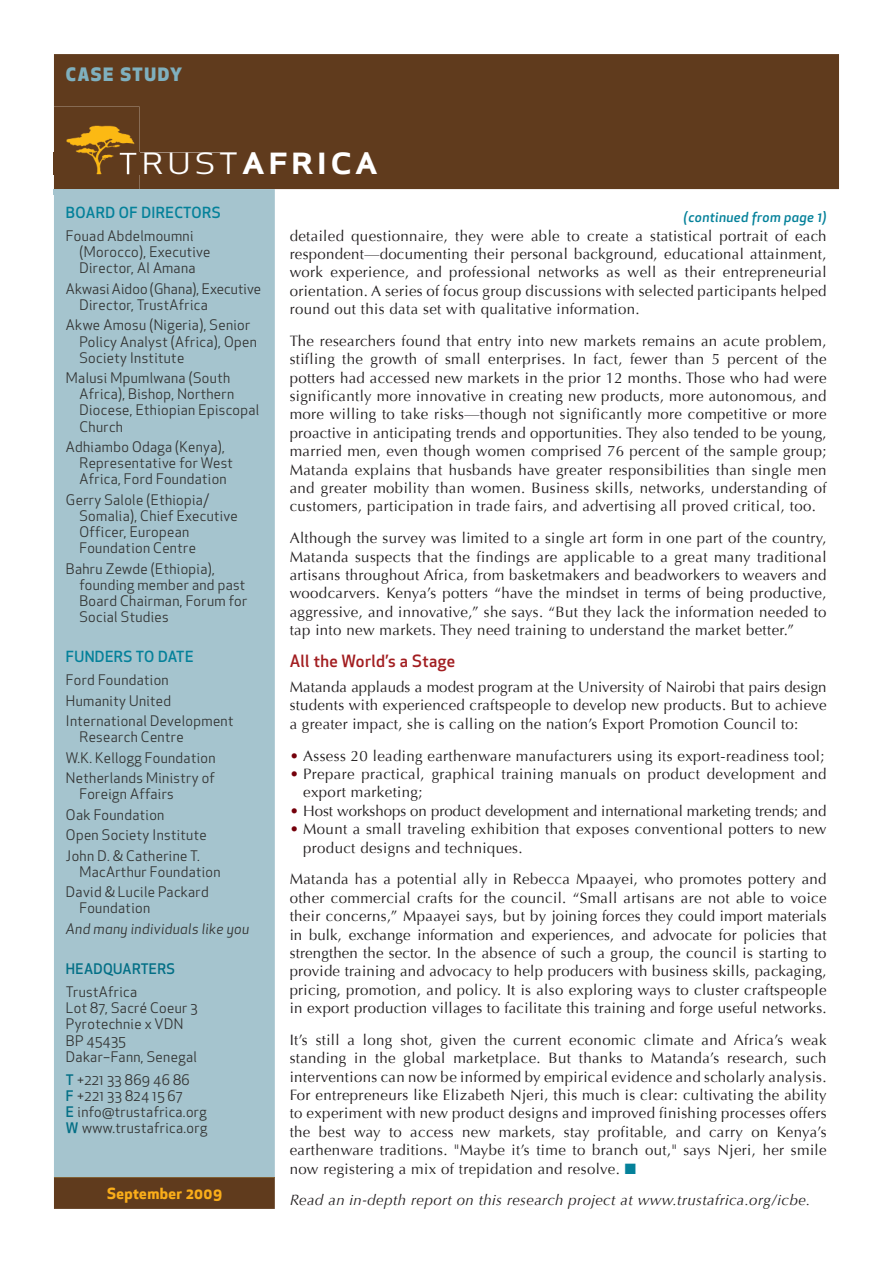
<style>
.page{position:relative;width:893px;height:1263px;background:#fff}
.page>*{position:absolute;margin:0;border:0;box-sizing:border-box;transform-origin:0 0}
.t1{font:28.5px "Apex Sans Bold C";letter-spacing:.1em;color:#fff;scale:1.2 1}
.t2{font:800 18px "Apex New";letter-spacing:.09em;color:#7fb0be}
.t3{font:500 16.5px "Apex New";letter-spacing:.025em;color:#a21d20}
.t4{font:15px/18.5px "Optima";letter-spacing:.025em;color:#231f20;text-align:justify}
.t5{font:15px "Optima";color:#231f20}
.t6{font:italic 15px "Optima";letter-spacing:.025em;color:#231f20}
.t7{font:500 15px "Apex New";letter-spacing:.025em;color:#04819a}
.t8{font:700 15px "Apex New";letter-spacing:.025em;color:#faad19}
.t9{font:14.25px/16.2px "Apex New";letter-spacing:.025em;color:#323332}
.t10{font:italic 14.25px "Apex New";letter-spacing:.025em;color:#323332}
.t11{font:500 14.25px "Apex New";letter-spacing:.025em;color:#036f86}
.t12{font:italic 500 13.5px "Apex New";letter-spacing:.025em;color:#04819a}
.s1{font-family:"Apex Sans Book C"}
.s2{font-weight:500;color:#036f86}
.s3{color:#75000b}
.s4{color:#04819a}
</style>
<div class="page">
<div style="left:54px;top:1178px;width:221px;height:31px;background:#603b1d"></div>
<div style="left:54px;top:54px;width:785px;height:135px;background:#603b1d"></div>
<div style="left:140px;top:153px;width:97px;height:22px;background:#603b1d"></div>
<div style="left:54px;top:189px;width:221px;height:988px;background:#a5c4ce"></div>
<hr style="left:54px;top:1177px;width:221px;height:1px;background:#816135">
<img style="left:54px;top:107px;width:86px;height:87px">
<img style="left:54px;top:153px;width:86px;height:22px">
<img style="left:120px;top:153px;width:17px;height:22px">
<p class="t2" style="left:66px;top:67px;width:118px">CASE STUDY</p>
<h1 class="t1" style="left:118px;top:148px;width:218px"><span class="s1">TRUST</span>AFRICA</h1>
<p class="t7" style="left:66px;top:207px;width:156px">BOARD OF DIRECTORS</p>
<p class="t9" style="left:79px;top:229px;width:133px;text-indent:-13px">Fouad Abdelmoumni (Morocco), Executive<br>Director, Al Amana</p>
<p class="t9" style="left:79px;top:282px;width:183px;text-indent:-13px">Akwasi Aidoo (Ghana), Executive<br>Director, TrustAfrica</p>
<p class="t9" style="left:79px;top:319px;width:179px;text-indent:-13px">Akwe Amosu (Nigeria), Senior<br>Policy Analyst (Africa), Open<br>Society Institute</p>
<p class="t9" style="left:79px;top:371px;width:181px;text-indent:-13px">Malusi Mpumlwana (South<br>Africa), Bishop, Northern<br>Diocese, Ethiopian Episcopal<br>Church</p>
<p class="t9" style="left:79px;top:440px;width:155px;text-indent:-13px">Adhiambo Odaga (Kenya),<br>Representative for West<br>Africa, Ford Foundation</p>
<p class="t9" style="left:79px;top:493px;width:160px;text-indent:-13px">Gerry Salole (Ethiopia/<br>Somalia), Chief Executive<br>Officer, European<br>Foundation Centre</p>
<p class="t9" style="left:79px;top:562px;width:169px;text-indent:-13px">Bahru Zewde (Ethiopia), founding member and past<br>Board Chairman, Forum for<br>Social Studies</p>
<p class="t7" style="left:66px;top:651px;width:129px">FUNDERS TO DATE</p>
<p class="t9" style="left:66px;top:671px;width:169px;line-height:20.4px">Ford Foundation<br>Humanity United<br>International Development</p>
<p class="t9" style="left:66px;top:728px;width:151px;line-height:20.4px;text-indent:13px">Research Centre<br>W.K. Kellogg Foundation<br>Netherlands Ministry of</p>
<p class="t9" style="left:66px;top:785px;width:142px;line-height:20.4px;text-indent:13px">Foreign Affairs<br>Oak Foundation<br>Open Society Institute<br>John D. &amp; Catherine T.</p>
<p class="t9" style="left:66px;top:863px;width:156px;line-height:20.4px;text-indent:13px">MacArthur Foundation<br>David &amp; Lucile Packard</p>
<p class="t9" style="left:79px;top:901px;width:72px">Foundation</p>
<p class="t10" style="left:66px;top:923px;width:185px">And many individuals like you</p>
<p class="t11" style="left:66px;top:963px;width:111px">HEADQUARTERS</p>
<p class="t9" style="left:66px;top:985px;width:133px">TrustAfrica<br>Lot 87, Sacré Coeur 3<br>Pyrotechnie x VDN<br>BP 45435<br>Dakar–Fann, Senegal</p>
<p class="t9" style="left:66px;top:1073px;width:143px"><span class="s2">T</span> +221 33 869 46 86<br><span class="s2">F</span> +221 33 824 15 67<br><span class="s2">E</span> info@trustafrica.org<br><span class="s2">W</span> www.trustafrica.org</p>
<p class="t8" style="left:107px;top:1187px;width:117px">September 2009</p>
<p class="t12" style="left:683px;top:212px;width:144px">(continued from page 1)</p>
<p class="t4" style="left:290px;top:227px;width:538px">detailed questionnaire, they were able to create a statistical portrait of each respondent—documenting their personal background, educational attainment, work experience, and professional networks as well as their entrepreneurial orientation. A series of focus group discussions with selected participants helped round out this data set with qualitative information.</p>
<p class="t4" style="left:290px;top:332px;width:538px">The researchers found that entry into new markets remains an acute problem, stifling the growth of small enterprises. In fact, fewer than 5 percent of the potters had accessed new markets in the prior 12 months. Those who had were significantly more innovative in creating new products, more autonomous, and more willing to take risks—though not significantly more competitive or more proactive in anticipating trends and opportunities. They also tended to be young, married men, even though women comprised 76 percent of the sample group; Matanda explains that husbands have greater responsibilities than single men and greater mobility than women. Business skills, networks, understanding of customers, participation in trade fairs, and advertising all proved critical, too.</p>
<p class="t4" style="left:290px;top:529px;width:538px">Although the survey was limited to a single art form in one part of the country, Matanda suspects that the findings are applicable to a great many traditional artisans throughout Africa, from basketmakers and beadworkers to weavers and woodcarvers. Kenya’s potters “have the mindset in terms of being productive, aggressive, and innovative,” she says. “But they lack the information needed to tap into new markets. They need training to understand the market better.”</p>
<p class="t3" style="left:290px;top:654px;width:167px">All the World’s a Stage</p>
<p class="t4" style="left:290px;top:678px;width:538px">Matanda applauds a modest program at the University of Nairobi that pairs design students with experienced craftspeople to develop new products. But to achieve a greater impact, she is calling on the nation’s Export Promotion Council to:</p>
<p class="t4" style="left:290px;top:747px;width:536px"><span class="s3">•</span> Assess 20 leading earthenware manufacturers using its export-readiness tool;</p>
<p class="t4" style="left:303px;top:765px;width:525px;text-indent:-14px"><span class="s3">•</span> Prepare practical, graphical training manuals on product development and export marketing;</p>
<p class="t5" style="left:290px;top:802px;width:538px"><span class="s3">•</span> Host workshops on product development and international marketing trends; and</p>
<p class="t4" style="left:303px;top:820px;width:525px;text-indent:-14px"><span class="s3">•</span> Mount a small traveling exhibition that exposes conventional potters to new product designs and techniques.</p>
<p class="t4" style="left:290px;top:870px;width:538px">Matanda has a potential ally in Rebecca Mpaayei, who promotes pottery and other commercial crafts for the council. “Small artisans are not able to voice their concerns,” Mpaayei says, but by joining forces they could import materials in bulk, exchange information and experiences, and advocate for policies that strengthen the sector. In the absence of such a group, the council is starting to provide training and advocacy to help producers with business skills, packaging, pricing, promotion, and policy. It is also exploring ways to cluster craftspeople in export production villages to facilitate this training and forge useful networks.</p>
<p class="t4" style="left:290px;top:1031px;width:538px">It’s still a long shot, given the current economic climate and Africa’s weak standing in the global marketplace. But thanks to Matanda’s research, such interventions can now be informed by empirical evidence and scholarly analysis.<br>For entrepreneurs like Elizabeth Njeri, this much is clear: cultivating the ability to experiment with new product designs and improved finishing processes offers the best way to access new markets, stay profitable, and carry on Kenya’s earthenware traditions. "Maybe it’s time to branch out," says Njeri, her smile now registering a mix of trepidation and resolve. <span class="s4">■</span></p>
<p class="t6" style="left:290px;top:1192px;width:522px">Read an in-depth report on this research project at www.trustafrica.org/icbe.</p>
</div>
